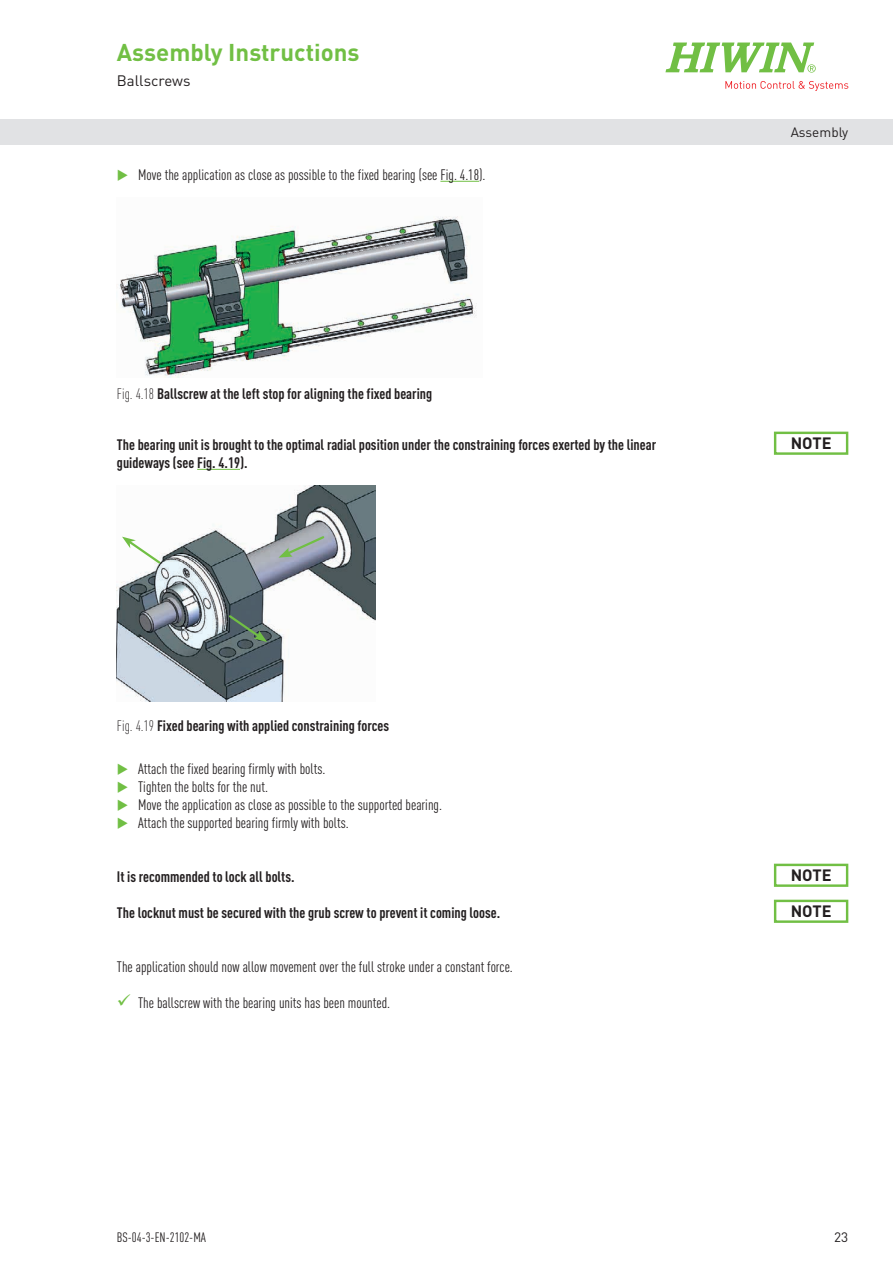
<style>
.page{position:relative;width:893px;height:1263px;background:#fff}
.page>*{position:absolute;margin:0;border:0;box-sizing:border-box;transform-origin:0 0}
.t1{font:700 24px "DIN Pro";color:#71bf44}
.t2{font:700 16.2px "DIN Pro";color:#231f20}
.t3{font:condensed 15px "DIN Pro";color:#231f20}
.t4{font:700 condensed 15px/18px "DIN Pro";color:#231f20}
.t5{font:15px "DIN Pro";color:#231f20}
.t6{font:condensed 13.5px "DIN Pro";color:#231f20}
.t7{font:13.5px "DIN Pro";color:#231f20}
.s1{color:#71bf44}
.s2{font-weight:300}
</style>
<div class="page">
<div style="left:0;top:119px;width:893px;height:26px;background:#e1e2e4"></div>
<svg style="left:665px;top:43px;width:151px;height:30px"></svg>
<svg style="left:725px;top:81px;width:123px;height:10px"></svg>
<hr style="left:197px;top:469px;width:43px;height:1px;background:#71bf44">
<div style="left:774px;top:432px;width:74px;height:23px;border:2px solid #71bf44"></div>
<div style="left:774px;top:864px;width:74px;height:23px;border:2px solid #71bf44"></div>
<div style="left:774px;top:900px;width:74px;height:23px;border:2px solid #71bf44"></div>
<hr style="left:440px;top:181px;width:39px;height:1px;background:#71bf44">
<img style="left:119px;top:216px;width:358px;height:161px">
<img style="left:117px;top:486px;width:259px;height:216px">
<svg style="left:122px;top:537px;width:40px;height:29px"></svg>
<svg style="left:227px;top:613px;width:40px;height:29px"></svg>
<svg style="left:279px;top:534px;width:47px;height:24px"></svg>
<h1 class="t1" style="left:117px;top:32px;width:244px">Assembly Instructions</h1>
<p class="t5" style="left:117px;top:69px;width:75px">Ballscrews</p>
<p class="t3" style="left:117px;top:163px;width:370px"><span class="s1">◆</span> Move the application as close as possible to the fixed bearing (see Fig. 4.18).</p>
<p class="t4" style="left:117px;top:383px;width:317px"><span class="s2">Fig. 4.18</span> Ballscrew at the left stop for aligning the fixed bearing</p>
<p class="t7" style="left:791px;top:122px;width:59px">Assembly</p>
<p class="t4" style="left:117px;top:434px;width:541px">The bearing unit is brought to the optimal radial position under the constraining forces exerted by the linear guideways (see Fig. 4.19).</p>
<p class="t2" style="left:791px;top:430px;width:42px">NOTE</p>
<p class="t4" style="left:117px;top:715px;width:274px"><span class="s2">Fig. 4.19</span> Fixed bearing with applied constraining forces</p>
<p class="t3" style="left:117px;top:757px;width:210px"><span class="s1">◆</span> Attach the fixed bearing firmly with bolts.</p>
<p class="t3" style="left:117px;top:775px;width:153px"><span class="s1">◆</span> Tighten the bolts for the nut.</p>
<p class="t3" style="left:117px;top:793px;width:327px"><span class="s1">◆</span> Move the application as close as possible to the supported bearing.</p>
<p class="t3" style="left:117px;top:811px;width:233px"><span class="s1">◆</span> Attach the supported bearing firmly with bolts.</p>
<p class="t4" style="left:117px;top:866px;width:179px">It is recommended to lock all bolts.</p>
<p class="t2" style="left:791px;top:862px;width:42px">NOTE</p>
<p class="t4" style="left:117px;top:902px;width:385px">The locknut must be secured with the grub screw to prevent it coming loose.</p>
<p class="t2" style="left:791px;top:898px;width:42px">NOTE</p>
<p class="t3" style="left:117px;top:955px;width:397px">The application should now allow movement over the full stroke under a constant force.</p>
<p class="t3" style="left:117px;top:991px;width:275px"><span class="s1">✓</span> The ballscrew with the bearing units has been mounted.</p>
<p class="t6" style="left:117px;top:1227px;width:91px">BS-04-3-EN-2102-MA</p>
<p class="t7" style="left:834px;top:1226px;width:16px">23</p>
</div>
